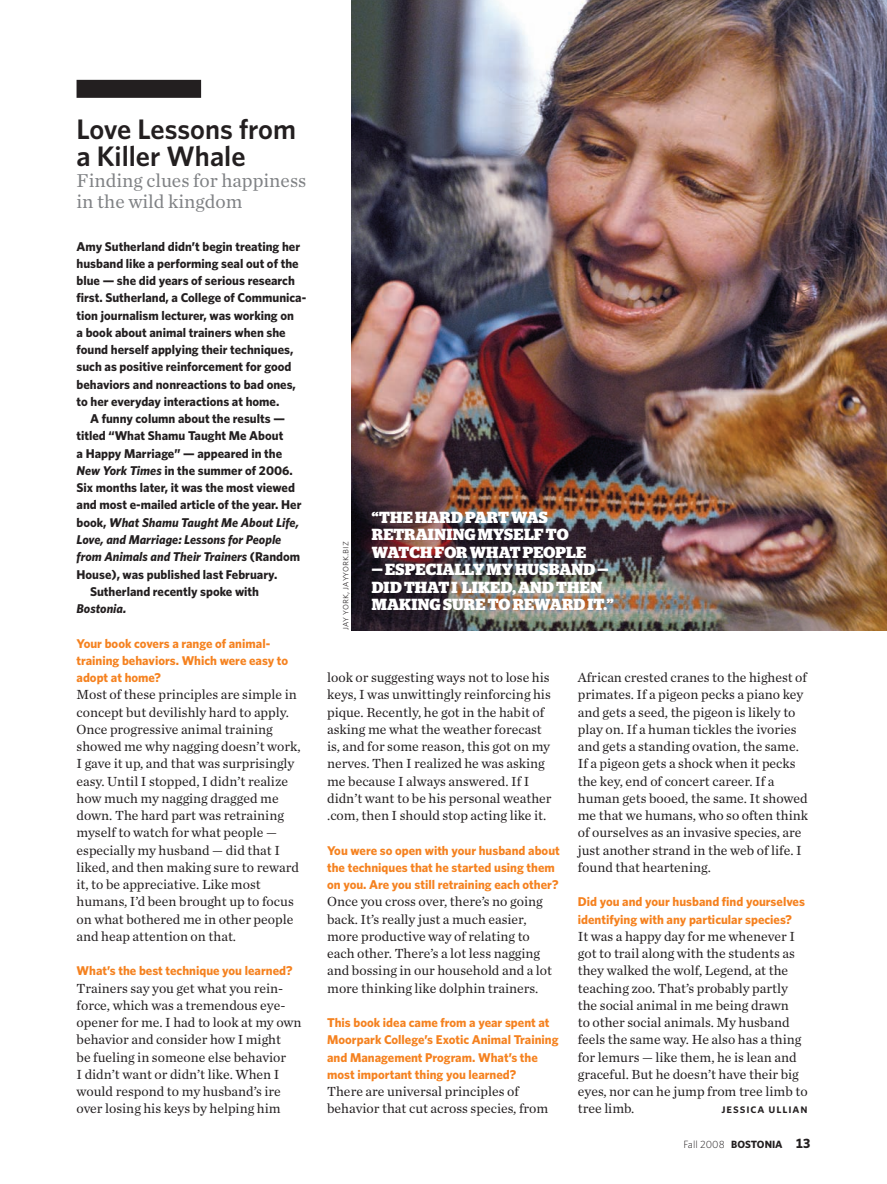
<style>
.page{position:relative;width:887px;height:1184px;background:#fff}
.page>*{position:absolute;margin:0;border:0;box-sizing:border-box;transform-origin:0 0}
.t1{font:600 28.2px/27px "Whitney";color:#231f20}
.t2{font:19.5px/21px "Chronicle Text G1";color:#808285}
.t3{font:700 16.05px/17.4px "Stag";letter-spacing:.005em;color:#fff}
.t4{font:13.8px/17.2px "Chronicle Text G1";color:#231f20}
.t5{font:700 12.75px "Whitney";color:#231f20}
.t6{font:700 12.75px/17.2px "Whitney";color:#f58220}
.t7{font:italic 700 12.75px "Whitney";color:#231f20}
.t8{font:600 12.75px "Whitney";letter-spacing:.07em;color:#231f20}
.t9{font:300 10.5px "Whitney";color:#231f20}
.s1{font-style:italic}
.s2{font-style:normal}
.s3{font-weight:700}
.s4{font-weight:700;font-size:13.5px}
</style>
<div class="page">
<img style="left:351px;top:0;width:535px;height:630px">
<div style="left:76px;top:80px;width:125px;height:18px;background:#231f20"></div>
<h1 class="t1" style="left:76px;top:118px;width:221px">Love Lessons from a Killer Whale</h1>
<h2 class="t2" style="left:76px;top:172px;width:231px">Finding clues for happiness in the wild kingdom</h2>
<p class="t5" style="left:76px;top:241px;width:225px">Amy Sutherland didn’t begin treating her</p>
<p class="t5" style="left:76px;top:259px;width:223px">husband like a performing seal out of the</p>
<p class="t5" style="left:76px;top:276px;width:220px">blue — she did years of serious research</p>
<p class="t5" style="left:76px;top:293px;width:231px">first. Sutherland, a College of Communica-</p>
<p class="t5" style="left:76px;top:310px;width:219px">tion journalism lecturer, was working on</p>
<p class="t5" style="left:76px;top:328px;width:211px">a book about animal trainers when she</p>
<p class="t5" style="left:76px;top:345px;width:218px">found herself applying their techniques,</p>
<p class="t5" style="left:76px;top:362px;width:216px">such as positive reinforcement for good</p>
<p class="t5" style="left:76px;top:379px;width:221px">behaviors and nonreactions to bad ones,</p>
<p class="t5" style="left:76px;top:397px;width:204px">to her everyday interactions at home.</p>
<p class="t5" style="left:90px;top:414px;width:196px">A funny column about the results —</p>
<p class="t5" style="left:76px;top:431px;width:208px">titled “What Shamu Taught Me About</p>
<p class="t5" style="left:76px;top:448px;width:207px">a Happy Marriage” — appeared in the</p>
<p class="t5" style="left:76px;top:466px;width:218px"><span class="s1">New York Times</span> in the summer of 2006.</p>
<p class="t5" style="left:76px;top:483px;width:220px">Six months later, it was the most viewed</p>
<p class="t5" style="left:76px;top:500px;width:226px">and most e-mailed article of the year. Her</p>
<p class="t7" style="left:76px;top:517px;width:224px"><span class="s2">book,</span> What Shamu Taught Me About Life,</p>
<p class="t7" style="left:76px;top:534px;width:206px">Love, and Marriage: Lessons for People</p>
<p class="t7" style="left:76px;top:552px;width:225px">from Animals and Their Trainers <span class="s2">(Random</span></p>
<p class="t5" style="left:76px;top:569px;width:202px">House), was published last February.</p>
<p class="t5" style="left:90px;top:586px;width:170px">Sutherland recently spoke with</p>
<p class="t7" style="left:76px;top:603px;width:51px">Bostonia.</p>
<p class="t6" style="left:76px;top:635px;width:213px">Your book covers a range of animal&shy;training behaviors. Which were easy to adopt at home?</p>
<p class="t4" style="left:76px;top:687px;width:225px">Most of these principles are simple in concept but devilishly hard to apply.<br>Once progressive animal training showed me why nagging doesn’t work, I gave it up, and that was surprisingly easy. Until I stopped, I didn’t realize how much my nagging dragged me down. The hard part was retraining myself to watch for what people — especially my husband — did that I liked, and then making sure to reward it, to be appreciative. Like most humans, I’d been brought up to focus on what bothered me in other people and heap attention on that.</p>
<p class="t6" style="left:76px;top:963px;width:217px">What’s the best technique you learned?</p>
<p class="t4" style="left:76px;top:980px;width:226px">Trainers say you get what you rein&shy;force, which was a tremendous eye&shy;opener for me. I had to look at my own behavior and consider how I might<br>be fueling in someone else behavior<br>I didn’t want or didn’t like. When I would respond to my husband’s ire over losing his keys by helping him</p>
<p class="t9" style="left:341px;top:630px;width:90px;rotate:-90deg">Jay York, jayyork.biz</p>
<p class="t3" style="left:372px;top:510px;width:216px">“THE HARD PART WAS<br>RETRAINING MYSELF TO<br>WATCH FOR WHAT PEOPLE</p>
<p class="t3" style="left:372px;top:562px;width:243px">— ESPECIALLY MY HUSBAND —<br>DID THAT I LIKED, AND THEN<br>MAKING SURE TO REWARD IT.”</p>
<p class="t4" style="left:327px;top:670px;width:226px">look or suggesting ways not to lose his keys, I was unwittingly reinforcing his pique. Recently, he got in the habit of asking me what the weather forecast is, and for some reason, this got on my nerves. Then I realized he was asking me because I always answered. If I didn’t want to be his personal weather .com, then I should stop acting like it.</p>
<p class="t6" style="left:327px;top:842px;width:234px">You were so open with your husband about the techniques that he started using them on you. Are you still retraining each other?</p>
<p class="t4" style="left:327px;top:894px;width:226px">Once you cross over, there’s no going back. It’s really just a much easier, more productive way of relating to each other. There’s a lot less nagging and bossing in our household and a lot more thinking like dolphin trainers.</p>
<p class="t6" style="left:327px;top:1015px;width:233px">This book idea came from a year spent at Moorpark College’s Exotic Animal Training and Management Program. What’s the most important thing you learned?</p>
<p class="t4" style="left:327px;top:1084px;width:222px">There are universal principles of behavior that cut across species, from</p>
<p class="t4" style="left:577px;top:670px;width:232px">African crested cranes to the highest of primates. If a pigeon pecks a piano key and gets a seed, the pigeon is likely to play on. If a human tickles the ivories and gets a standing ovation, the same.<br>If a pigeon gets a shock when it pecks the key, end of concert career. If a human gets booed, the same. It showed me that we humans, who so often think of ourselves as an invasive species, are just another strand in the web of life. I found that heartening.</p>
<p class="t6" style="left:578px;top:894px;width:229px">Did you and your husband find yourselves identifying with any particular species?</p>
<p class="t4" style="left:578px;top:928px;width:231px">It was a happy day for me whenever I got to trail along with the students as they walked the wolf, Legend, at the teaching zoo. That’s probably partly the social animal in me being drawn<br>to other social animals. My husband feels the same way. He also has a thing for lemurs — like them, he is lean and graceful. But he doesn’t have their big eyes, nor can he jump from tree limb to tree limb.</p>
<p class="t8" style="left:721px;top:1104px;width:88px">Jessica ullian</p>
<p class="t9" style="left:683px;top:1140px;width:128px">Fall 2008 <span class="s3">BOSTONIA</span> <span class="s4">13</span></p>
</div>
